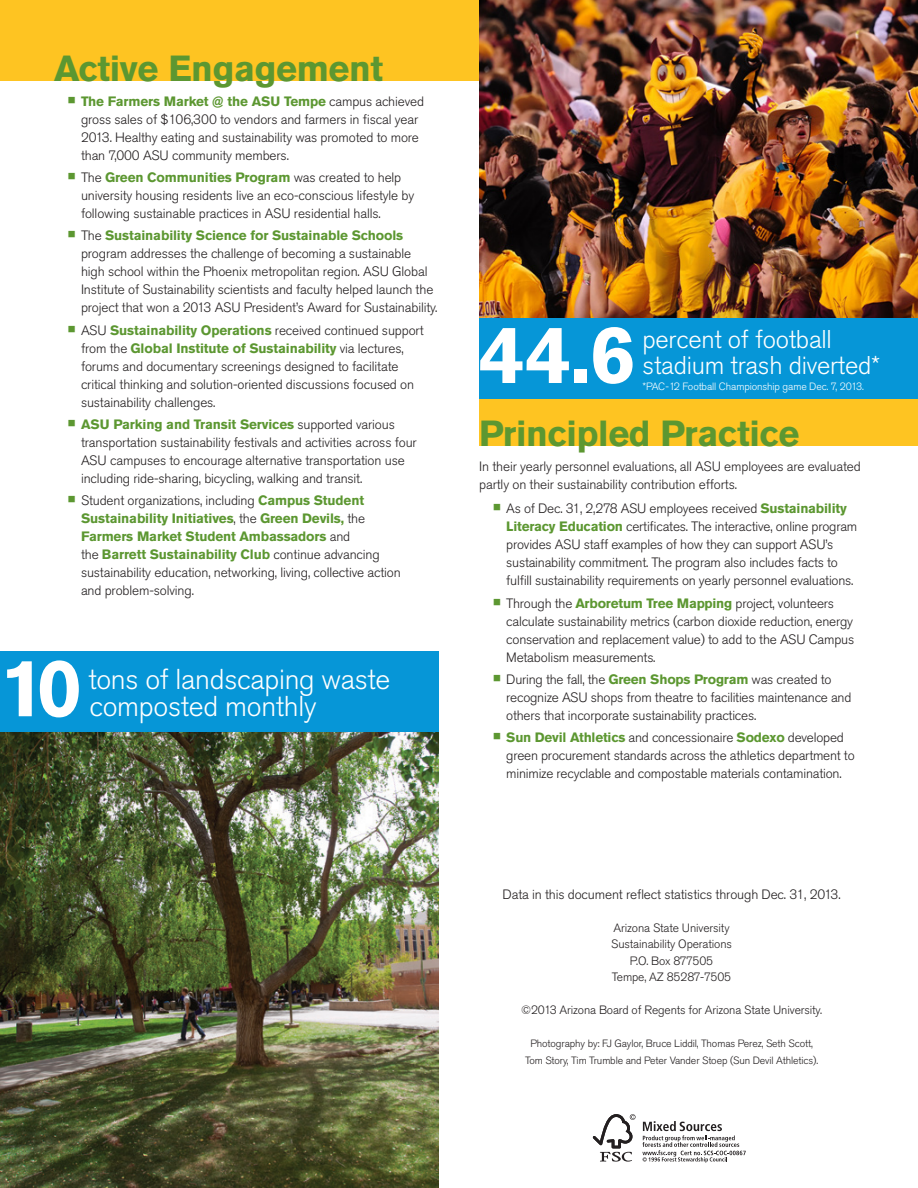
<style>
.page{position:relative;width:918px;height:1188px;background:#fff}
.page>*{position:absolute;margin:0;border:0;box-sizing:border-box;transform-origin:0 0}
.t1{font:700 81px "Akzidenz Grotesk Pro";color:#fff}
.Subheading{font:700 36px "Akzidenz Grotesk Pro";letter-spacing:-.01em;color:#5c9731}
.t2{font:300 28.5px/27px "Akzidenz Grotesk Pro";letter-spacing:-.01em;color:#fff}
.t3{font:300 25.5px/25.5px "Akzidenz Grotesk Pro";letter-spacing:-.01em;color:#fff}
.bullet_text{font:300 13.5px/18px "Akzidenz Grotesk Pro";letter-spacing:-.01em;color:#231f20}
.t4{font:300 12px "Akzidenz Grotesk Pro";letter-spacing:-.01em;color:#231f20}
.t5{font:300 12px "Akzidenz Grotesk Pro";letter-spacing:-.03em;color:#231f20}
.t6{font:300 10.5px/16.5px "Akzidenz Grotesk Pro";letter-spacing:-.01em;color:#231f20;text-align:center}
.t7{font:300 10.5px "Akzidenz Grotesk Pro";letter-spacing:-.01em;color:#fff}
.s1{font-weight:700;font-size:25.5px;color:#5c9731}
.s2{font-weight:700;color:#5c9731}
</style>
<div class="page">
<img style="left:0;top:732px;width:439px;height:456px">
<div style="left:0;top:0;width:918px;height:81px;background:#fec422"></div>
<div style="left:479px;top:351px;width:439px;height:95px;background:#fec422"></div>
<svg style="left:593px;top:1114px;width:43px;height:48px"></svg>
<svg style="left:642px;top:1121px;width:104px;height:42px"></svg>
<div style="left:0;top:651px;width:439px;height:81px;background:#0696d7"></div>
<img style="left:479px;top:0;width:439px;height:318px">
<div style="left:479px;top:318px;width:439px;height:81px;background:#0696d7"></div>
<p class="Subheading" style="left:54px;top:45px;width:331px">Active Engagement</p>
<p class="bullet_text" style="left:81px;top:92px;width:345px;text-indent:-14px"><span class="s1">•</span> <span class="s2">The Farmers Market @ the ASU Tempe</span> campus achieved gross sales of $106,300 to vendors and farmers in fiscal year 2013. Healthy eating and sustainability was promoted to more than 7,000 ASU community members.</p>
<p class="bullet_text" style="left:81px;top:168px;width:335px;text-indent:-14px"><span class="s1">•</span> The <span class="s2">Green Communities Program</span> was created to help university housing residents live an eco-conscious lifestyle by following sustainable practices in ASU residential halls.</p>
<p class="bullet_text" style="left:81px;top:227px;width:358px;text-indent:-14px"><span class="s1">•</span> The <span class="s2">Sustainability Science for Sustainable Schools </span>program addresses the challenge of becoming a sustainable high school within the Phoenix metropolitan region. ASU Global Institute of Sustainability scientists and faculty helped launch the project that won a 2013 ASU President’s Award for Sustainability.</p>
<p class="bullet_text" style="left:81px;top:321px;width:344px;text-indent:-14px"><span class="s1">•</span> ASU <span class="s2">Sustainability Operations</span> received continued support from the <span class="s2">Global Institute of Sustainability</span> via lectures, forums and documentary screenings designed to facilitate critical thinking and solution-oriented discussions focused on sustainability challenges.</p>
<p class="bullet_text" style="left:81px;top:415px;width:337px;text-indent:-14px"><span class="s1">•</span> <span class="s2">ASU Parking and Transit Services</span> supported various transportation sustainability festivals and activities across four ASU campuses to encourage alternative transportation use including ride-sharing, bicycling, walking and transit.</p>
<p class="bullet_text" style="left:81px;top:492px;width:321px;text-indent:-14px"><span class="s1">•</span> Student organizations, including <span class="s2">Campus Student Sustainability Initiatives</span>, the <span class="s2">Green Devils,</span> the <span class="s2">Farmers Market Student Ambassadors</span> and<br>the <span class="s2">Barrett Sustainability Club</span> continue advancing sustainability education, networking, living, collective action and problem-solving.</p>
<p class="t1" style="left:0;top:635px;width:84px">10</p>
<p class="t2" style="left:88px;top:666px;width:304px">tons of landscaping waste composted monthly</p>
<p class="t1" style="left:479px;top:302px;width:158px">44.6</p>
<p class="t3" style="left:643px;top:327px;width:239px">percent of football stadium trash diverted*</p>
<p class="t7" style="left:643px;top:379px;width:223px">*PAC-12 Football Championship game Dec. 7, 2013.</p>
<p class="Subheading" style="left:479px;top:410px;width:322px">Principled Practice</p>
<p class="bullet_text" style="left:479px;top:457px;width:383px">In their yearly personnel evaluations, all ASU employees are evaluated partly on their sustainability contribution efforts.</p>
<p class="bullet_text" style="left:506px;top:500px;width:353px;text-indent:-14px"><span class="s1">•</span> As of Dec. 31, 2,278 ASU employees received <span class="s2">Sustainability Literacy Education</span> certificates. The interactive, online program provides ASU staff examples of how they can support ASU’s sustainability commitment. The program also includes facts to fulfill sustainability requirements on yearly personnel evaluations.</p>
<p class="bullet_text" style="left:506px;top:594px;width:350px;text-indent:-14px"><span class="s1">•</span> Through the <span class="s2">Arboretum Tree Mapping</span> project, volunteers calculate sustainability metrics (carbon dioxide reduction, energy conservation and replacement value) to add to the ASU Campus Metabolism measurements.</p>
<p class="bullet_text" style="left:506px;top:670px;width:347px;text-indent:-14px"><span class="s1">•</span> During the fall, the <span class="s2">Green Shops Program</span> was created to recognize ASU shops from theatre to facilities maintenance and others that incorporate sustainability practices.</p>
<p class="bullet_text" style="left:506px;top:729px;width:350px;text-indent:-14px"><span class="s1">•</span> <span class="s2">Sun Devil Athletics</span> and concessionaire <span class="s2">Sodexo</span> developed green procurement standards across the athletics department to minimize recyclable and compostable materials contamination.</p>
<p class="bullet_text" style="left:503px;top:885px;width:340px">Data in this document reflect statistics through Dec. 31, 2013.</p>
<p class="t4" style="left:614px;top:920px;width:117px">Arizona State University</p>
<p class="t4" style="left:611px;top:937px;width:122px">Sustainability Operations</p>
<p class="t5" style="left:630px;top:953px;width:85px">P.O. Box 877505</p>
<p class="t4" style="left:612px;top:970px;width:121px">Tempe, AZ 85287-7505</p>
<p class="t4" style="left:521px;top:1003px;width:302px">©2013 Arizona Board of Regents for Arizona State University.</p>
<p class="t6" style="left:525px;top:1036px;width:294px">Photography by: FJ Gaylor, Bruce Liddil, Thomas Perez, Seth Scott,<br>Tom Story, Tim Trumble and Peter Vander Stoep (Sun Devil Athletics).</p>
</div>
